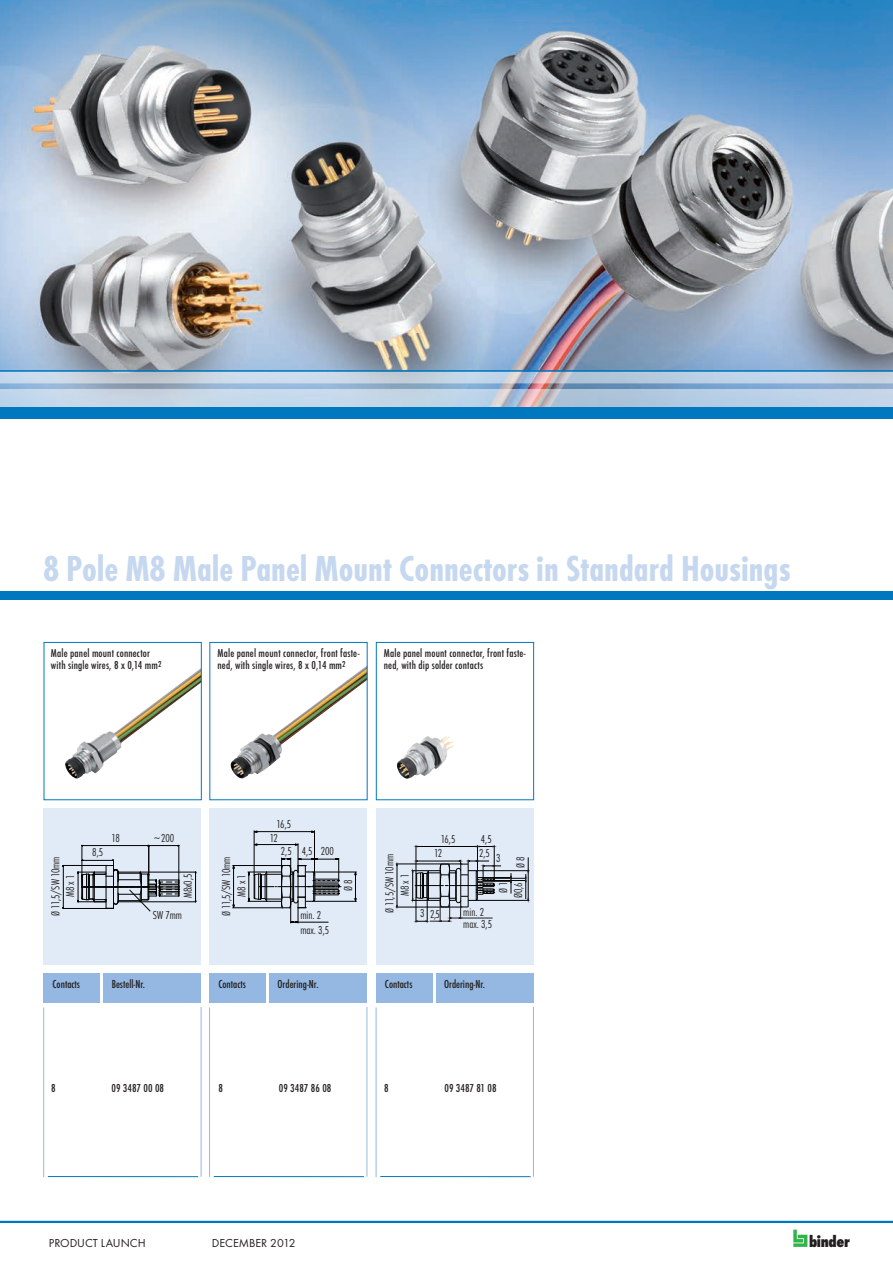
<style>
.page{position:relative;width:893px;height:1263px;background:#fff}
.page>*{position:absolute;margin:0;border:0;box-sizing:border-box;transform-origin:0 0}
.t1{font:700 condensed 37.5px "Futura T";color:#c6d8ef}
.t2{font:800 condensed 16.65px "Futura T";letter-spacing:-.02em;color:#231f20}
.t3{font:500 condensed 12px/12px "Futura T";letter-spacing:.01em;color:#231f20}
.t4{font:300 condensed 12px/14.4px "Futura T";color:#231f20}
.t5{font:12px "Futura T";color:#231f20}
</style>
<div class="page">
<svg style="left:793px;top:1229px;width:14px;height:18px"></svg>
<img style="left:0;top:0;width:893px;height:389px">
<svg style="left:0;top:372px;width:893px;height:11px;background:#c3d0e0"></svg>
<svg style="left:0;top:389px;width:893px;height:19px;background:#b5cce1"></svg>
<hr style="left:0;top:370px;width:893px;height:2px;background:#0078c0">
<div style="left:0;top:591px;width:893px;height:9px;background:#0078c0"></div>
<div style="left:0;top:408px;width:893px;height:11px;background:#0078c0"></div>
<hr style="left:0;top:1221px;width:893px;height:2px;background:#0078c0">
<hr style="left:48px;top:1176px;width:150px;height:1px;background:#0078c0">
<hr style="left:214px;top:1176px;width:150px;height:1px;background:#0078c0">
<hr style="left:380px;top:1176px;width:151px;height:1px;background:#0078c0">
<hr style="left:43px;top:1007px;width:1px;height:170px;background:#94b8e1">
<hr style="left:209px;top:1007px;width:1px;height:170px;background:#94b8e1">
<hr style="left:376px;top:1007px;width:1px;height:170px;background:#94b8e1">
<hr style="left:201px;top:1007px;width:1px;height:170px;background:#94b8e1">
<hr style="left:367px;top:1007px;width:1px;height:170px;background:#94b8e1">
<hr style="left:533px;top:1007px;width:1px;height:170px;background:#94b8e1">
<div style="left:103px;top:973px;width:98px;height:30px;background:#94b8e1"></div>
<div style="left:269px;top:973px;width:98px;height:30px;background:#94b8e1"></div>
<div style="left:436px;top:973px;width:97px;height:30px;background:#94b8e1"></div>
<div style="left:44px;top:973px;width:56px;height:30px;background:#94b8e1"></div>
<div style="left:210px;top:973px;width:56px;height:30px;background:#94b8e1"></div>
<div style="left:376px;top:973px;width:56px;height:30px;background:#94b8e1"></div>
<img style="left:65px;top:670px;width:134px;height:109px">
<img style="left:230px;top:667px;width:135px;height:112px">
<img style="left:397px;top:736px;width:57px;height:43px">
<div style="left:376px;top:642px;width:158px;height:158px;border:1px solid #0078c0"></div>
<div style="left:43px;top:808px;width:158px;height:157px;background:#e1ebf7"></div>
<div style="left:209px;top:808px;width:157px;height:157px;background:#e1ebf7"></div>
<div style="left:376px;top:808px;width:157px;height:157px;background:#e1ebf7"></div>
<hr style="left:140px;top:901px;width:56px;height:1px;background:#000">
<hr style="left:140px;top:872px;width:56px;height:1px;background:#000">
<hr style="left:195px;top:872px;width:1px;height:30px;background:#000">
<hr style="left:63px;top:865px;width:45px;height:1px;background:#000">
<hr style="left:63px;top:908px;width:45px;height:1px;background:#000">
<hr style="left:63px;top:865px;width:1px;height:43px;background:#000">
<svg style="left:78px;top:845px;width:102px;height:66px"></svg>
<hr style="left:254px;top:830px;width:1px;height:45px;background:#000">
<hr style="left:314px;top:830px;width:1px;height:46px;background:#000">
<hr style="left:254px;top:831px;width:60px;height:1px;background:#000">
<hr style="left:232px;top:865px;width:50px;height:1px;background:#000">
<hr style="left:232px;top:907px;width:50px;height:1px;background:#000">
<hr style="left:233px;top:865px;width:1px;height:43px;background:#000">
<svg style="left:248px;top:843px;width:93px;height:80px"></svg>
<hr style="left:313px;top:872px;width:44px;height:1px;background:#000">
<hr style="left:313px;top:901px;width:44px;height:1px;background:#000">
<svg style="left:355px;top:872px;width:2px;height:29px"></svg>
<hr style="left:476px;top:870px;width:53px;height:1px;background:#000">
<hr style="left:476px;top:900px;width:53px;height:1px;background:#000">
<hr style="left:528px;top:857px;width:1px;height:43px;background:#000">
<hr style="left:396px;top:864px;width:66px;height:1px;background:#000">
<hr style="left:396px;top:907px;width:66px;height:1px;background:#000">
<hr style="left:397px;top:864px;width:1px;height:43px;background:#000">
<hr style="left:493px;top:880px;width:33px;height:1px;background:#000">
<hr style="left:493px;top:878px;width:33px;height:1px;background:#000">
<svg style="left:411px;top:845px;width:101px;height:77px"></svg>
<svg style="left:525px;top:871px;width:4px;height:29px"></svg>
<h1 class="t1" style="left:43px;top:547px;width:749px">8 Pole M8 Male Panel Mount Connectors in Standard Housings</h1>
<p class="t3" style="left:51px;top:647px;width:112px">Male panel mount connector with single wires, 8 x 0,14 mm<sup>2</sup></p>
<p class="t3" style="left:218px;top:647px;width:144px">Male panel mount connector, front faste&shy;ned, with single wires, 8 x 0,14 mm<sup>2</sup></p>
<p class="t3" style="left:384px;top:647px;width:144px">Male panel mount connector, front faste&shy;ned, with dip solder contacts</p>
<p class="t4" style="left:48px;top:916px;width:61px;rotate:-90deg">Ø 11,5/SW 10mm</p>
<p class="t4" style="left:63px;top:897px;width:24px;rotate:-90deg">M8 x 1</p>
<p class="t4" style="left:92px;top:845px;width:12px">8,5</p>
<p class="t4" style="left:112px;top:830px;width:10px">18</p>
<p class="t4" style="left:277px;top:816px;width:16px">16,5</p>
<p class="t4" style="left:153px;top:830px;width:23px">~200</p>
<p class="t4" style="left:270px;top:831px;width:10px">12</p>
<p class="t4" style="left:180px;top:898px;width:26px;rotate:-90deg">M8x0,5</p>
<p class="t4" style="left:153px;top:908px;width:31px">SW 7mm</p>
<p class="t4" style="left:219px;top:916px;width:61px;rotate:-90deg">Ø 11,5/SW 10mm</p>
<p class="t4" style="left:234px;top:897px;width:24px;rotate:-90deg">M8 x 1</p>
<p class="t4" style="left:281px;top:844px;width:12px">2,5</p>
<p class="t4" style="left:321px;top:844px;width:15px">200</p>
<p class="t4" style="left:302px;top:844px;width:12px">4,5</p>
<p class="t4" style="left:300px;top:908px;width:30px">min. 2 max. 3,5</p>
<p class="t4" style="left:341px;top:891px;width:13px;rotate:-90deg">Ø 8</p>
<p class="t4" style="left:441px;top:831px;width:16px">16,5</p>
<p class="t4" style="left:481px;top:831px;width:12px">4,5</p>
<p class="t4" style="left:434px;top:846px;width:10px">12</p>
<p class="t4" style="left:479px;top:846px;width:12px">2,5</p>
<p class="t4" style="left:382px;top:913px;width:61px;rotate:-90deg">Ø 11,5/SW 10mm</p>
<p class="t4" style="left:496px;top:851px;width:6px">3</p>
<p class="t4" style="left:420px;top:906px;width:6px">3</p>
<p class="t4" style="left:513px;top:868px;width:13px;rotate:-90deg">Ø 8</p>
<p class="t4" style="left:397px;top:896px;width:24px;rotate:-90deg">M8 x 1</p>
<p class="t4" style="left:511px;top:898px;width:17px;rotate:-90deg">Ø0,6</p>
<p class="t4" style="left:496px;top:893px;width:13px;rotate:-90deg">Ø 1</p>
<p class="t4" style="left:430px;top:906px;width:11px">2,5</p>
<p class="t4" style="left:463px;top:905px;width:30px;line-height:12px">min. 2 max. 3,5</p>
<p class="t3" style="left:53px;top:977px;width:29px">Contacts</p>
<p class="t3" style="left:112px;top:977px;width:35px">Bestell-Nr.</p>
<p class="t3" style="left:218px;top:977px;width:29px">Contacts</p>
<p class="t3" style="left:278px;top:977px;width:43px">Ordering-Nr.</p>
<p class="t3" style="left:385px;top:977px;width:29px">Contacts</p>
<p class="t3" style="left:444px;top:977px;width:43px">Ordering-Nr.</p>
<p class="t3" style="left:51px;top:1082px;width:6px">8</p>
<p class="t3" style="left:111px;top:1082px;width:54px">09 3487 00 08</p>
<p class="t3" style="left:218px;top:1082px;width:6px">8</p>
<p class="t3" style="left:279px;top:1082px;width:54px">09 3487 86 08</p>
<p class="t3" style="left:384px;top:1082px;width:6px">8</p>
<p class="t3" style="left:444px;top:1082px;width:54px">09 3487 81 08</p>
<p class="t5" style="left:49px;top:1236px;width:99px">PRODUCT LAUNCH</p>
<p class="t5" style="left:212px;top:1236px;width:85px">DECEMBER 2012</p>
<h2 class="t2" style="left:809px;top:1231px;width:42px">binder</h2>
</div>
